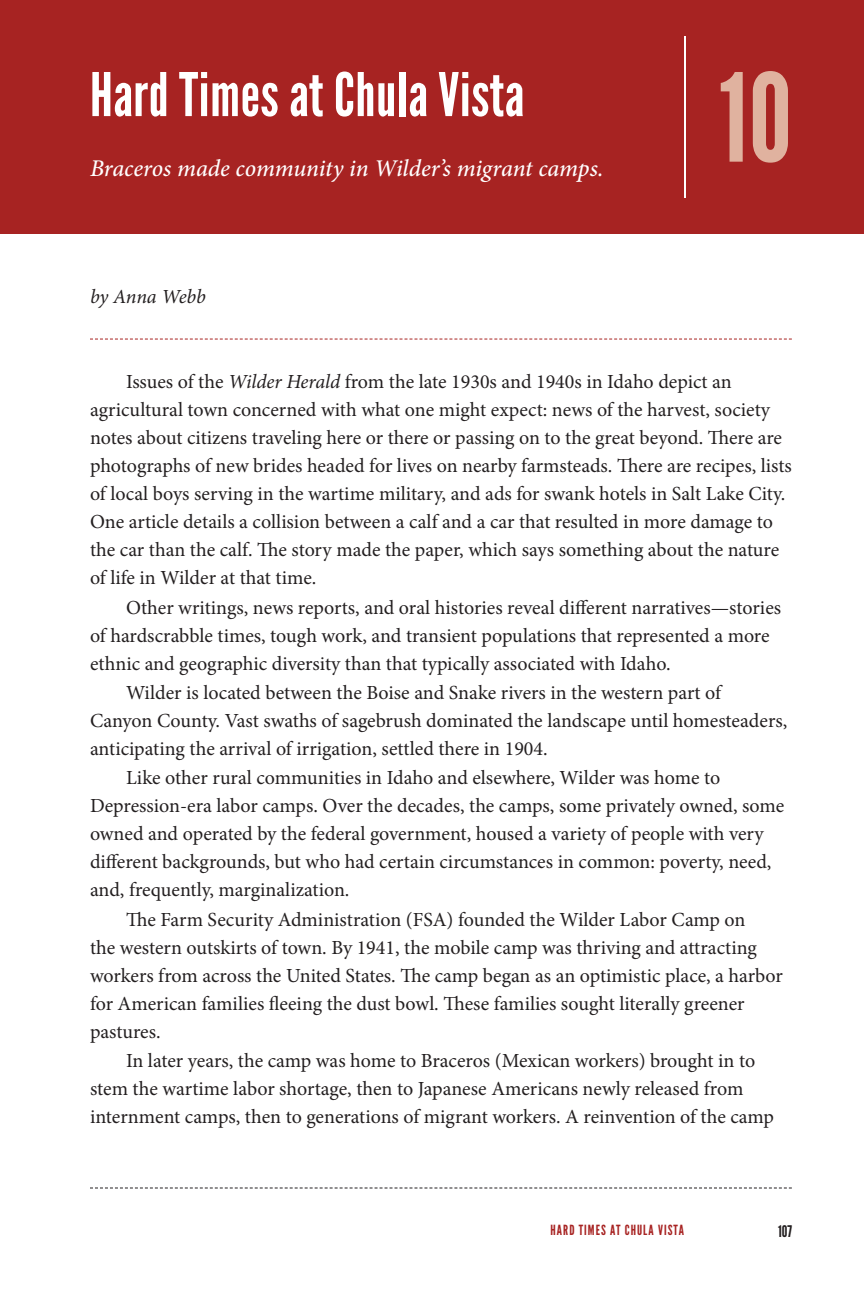
<style>
.page{position:relative;width:864px;height:1296px;background:#fff}
.page>*{position:absolute;margin:0;border:0;box-sizing:border-box;transform-origin:0 0}
.Chapter_No__-_R{font:122px "League Gothic";color:#e0b29f}
.Chapter_Headline{font:60px "League Gothic";letter-spacing:.01em;color:#fff}
.Chapter_Subhead{font:italic 500 24px "Minion Pro";letter-spacing:-.005em;color:#fff}
.Body_Text{font:20px/28px "Minion Pro";color:#231f20}
.Author_Line{font:italic 20px "Minion Pro";letter-spacing:-.01em;color:#231f20}
.Page_No__-_R{font:16px "League Gothic";color:#231f20}
.t1{font:14px "League Gothic";letter-spacing:.075em;color:#a72322}
.s1{font-style:italic}
</style>
<div class="page">
<svg style="left:90px;top:1188px;width:702px;height:1px"></svg>
<div style="left:0;top:0;width:864px;height:234px;background:#a72322"></div>
<hr style="left:684px;top:36px;width:2px;height:162px;background:#fff">
<svg style="left:90px;top:339px;width:702px;height:1px"></svg>
<p class="Chapter_Headline" style="left:90px;top:59px;width:436px">Hard Times at Chula Vista</p>
<p class="Chapter_Subhead" style="left:90px;top:152px;width:515px">Braceros made community in Wilder’s migrant camps.</p>
<p class="Author_Line" style="left:90px;top:282px;width:117px">by Anna Webb</p>
<p class="Chapter_No__-_R" style="left:719px;top:46px;width:74px">10</p>
<p class="Body_Text" style="left:90px;top:368px;width:703px;text-indent:36px">Issues of the <span class="s1">Wilder Herald</span> from the late 1930s and 1940s in Idaho depict an agricultural town concerned with what one might expect: news of the harvest, society notes about citizens traveling here or there or passing on to the great beyond. There are photographs of new brides headed for lives on nearby farmsteads. There are recipes, lists of local boys serving in the wartime military, and ads for swank hotels in Salt Lake City.<br>One article details a collision between a calf and a car that resulted in more damage to the car than the calf. The story made the paper, which says something about the nature of life in Wilder at that time.</p>
<p class="Body_Text" style="left:90px;top:593px;width:693px;text-indent:36px">Other writings, news reports, and oral histories reveal different narratives—stories of hardscrabble times, tough work, and transient populations that represented a more ethnic and geographic diversity than that typically associated with Idaho.</p>
<p class="Body_Text" style="left:90px;top:679px;width:699px;text-indent:36px">Wilder is located between the Boise and Snake rivers in the western part of<br>Canyon County. Vast swaths of sagebrush dominated the landscape until homesteaders, anticipating the arrival of irrigation, settled there in 1904.</p>
<p class="Body_Text" style="left:90px;top:764px;width:696px;text-indent:36px">Like other rural communities in Idaho and elsewhere, Wilder was home to Depression-era labor camps. Over the decades, the camps, some privately owned, some owned and operated by the federal government, housed a variety of people with very different backgrounds, but who had certain circumstances in common: poverty, need, and, frequently, marginalization.</p>
<p class="Body_Text" style="left:90px;top:906px;width:694px;text-indent:36px">The Farm Security Administration (FSA) founded the Wilder Labor Camp on<br>the western outskirts of town. By 1941, the mobile camp was thriving and attracting workers from across the United States. The camp began as an optimistic place, a harbor for American families fleeing the dust bowl. These families sought literally greener pastures.</p>
<p class="Body_Text" style="left:90px;top:1047px;width:686px;text-indent:36px">In later years, the camp was home to Braceros (Mexican workers) brought in to stem the wartime labor shortage, then to Japanese Americans newly released from internment camps, then to generations of migrant workers. A reinvention of the camp</p>
<p class="t1" style="left:551px;top:1222px;width:135px">HARD TIMES AT CHULA VISTA</p>
<p class="Page_No__-_R" style="left:778px;top:1221px;width:15px">107</p>
</div>
